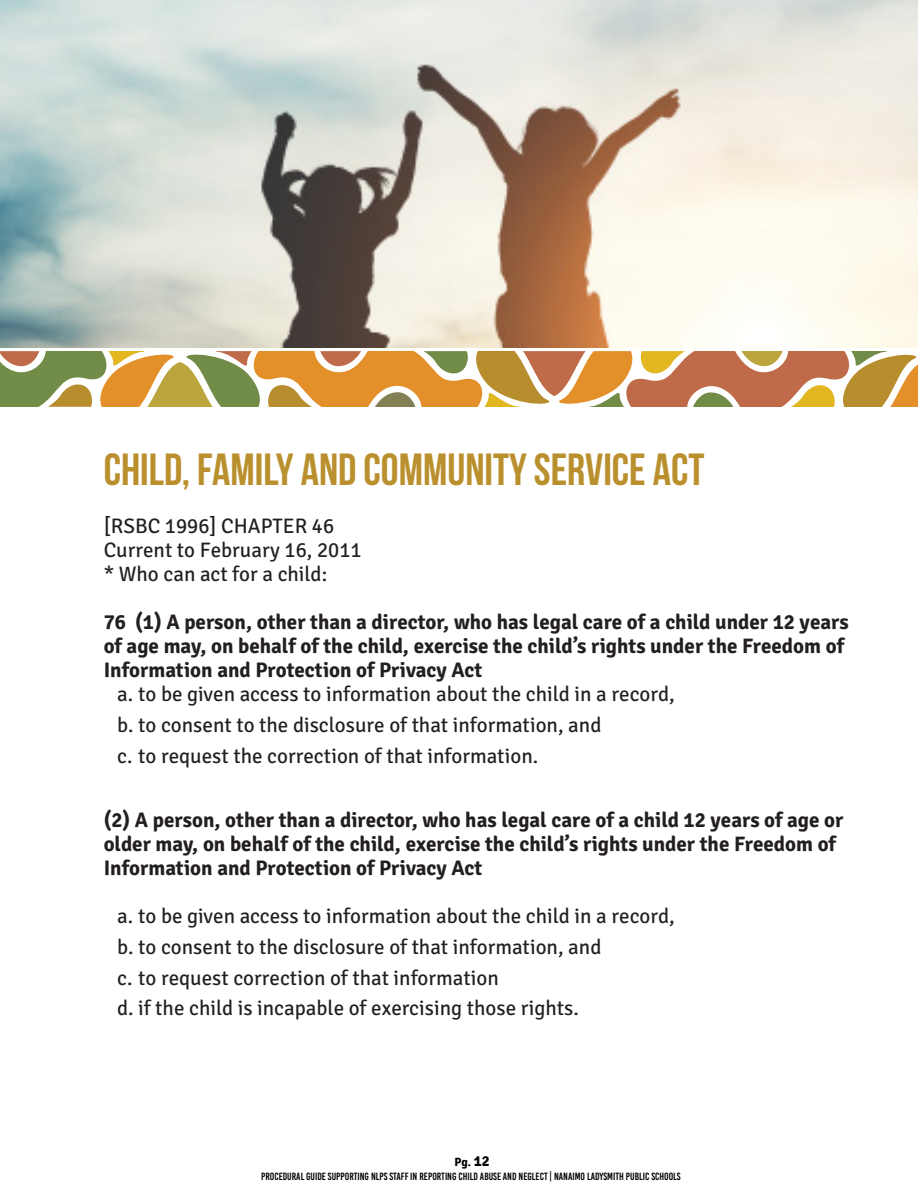
<style>
.page{position:relative;width:918px;height:1188px;background:#fff}
.page>*{position:absolute;margin:0;border:0;box-sizing:border-box;transform-origin:0 0}
.t1{font:700 45px "Bebas Neue";color:#ba902e}
.Logo_Company{font:21px "Signika Negative";color:#231f20}
.Logo_Company-2{font:700 21px/24px "Signika Negative";color:#231f20}
.t2{font:700 12px "Signika";color:#000001}
.t3{font:10.5px "Bebas Kai";color:#000001}
.s1{font-size:15px}
</style>
<div class="page">
<img style="left:0;top:0;width:918px;height:348px">
<svg style="left:0;top:351px;width:918px;height:55px"></svg>
<p class="t1" style="left:104px;top:445px;width:602px">CHILD, FAMILY AND COMMUNITY SERVICE ACT</p>
<p class="Logo_Company" style="left:104px;top:514px;width:232px">[RSBC 1996] CHAPTER 46</p>
<p class="Logo_Company" style="left:104px;top:538px;width:259px">Current to February 16, 2011</p>
<p class="Logo_Company" style="left:104px;top:562px;width:225px">* Who can act for a child:</p>
<p class="Logo_Company-2" style="left:104px;top:610px;width:747px">76 (1) A person, other than a director, who has legal care of a child under 12 years of age may, on behalf of the child, exercise the child’s rights under the Freedom of<br>Information and Protection of Privacy Act</p>
<p class="Logo_Company" style="left:117px;top:682px;width:559px">a. to be given access to information about the child in a record,</p>
<p class="Logo_Company" style="left:117px;top:713px;width:486px">b. to consent to the disclosure of that information, and</p>
<p class="Logo_Company" style="left:117px;top:744px;width:423px">c. to request the correction of that information.</p>
<p class="Logo_Company-2" style="left:104px;top:808px;width:741px">(2) A person, other than a director, who has legal care of a child 12 years of age or older may, on behalf of the child, exercise the child’s rights under the Freedom of<br>Information and Protection of Privacy Act</p>
<p class="Logo_Company" style="left:117px;top:904px;width:559px">a. to be given access to information about the child in a record,</p>
<p class="Logo_Company" style="left:117px;top:935px;width:486px">b. to consent to the disclosure of that information, and</p>
<p class="Logo_Company" style="left:117px;top:966px;width:383px">c. to request correction of that information</p>
<p class="Logo_Company" style="left:117px;top:997px;width:463px">d. if the child is incapable of exercising those rights.</p>
<p class="t2" style="left:455px;top:1155px;width:37px">Pg. <span class="s1">12</span></p>
<p class="t3" style="left:261px;top:1171px;width:421px">PROCEDURAL GUIDE SUPPORTING NLPS STAFF IN REPORTING CHILD ABUSE AND NEGLECT | NANAIMO LADYSMITH PUBLIC SCHOOLS</p>
</div>
